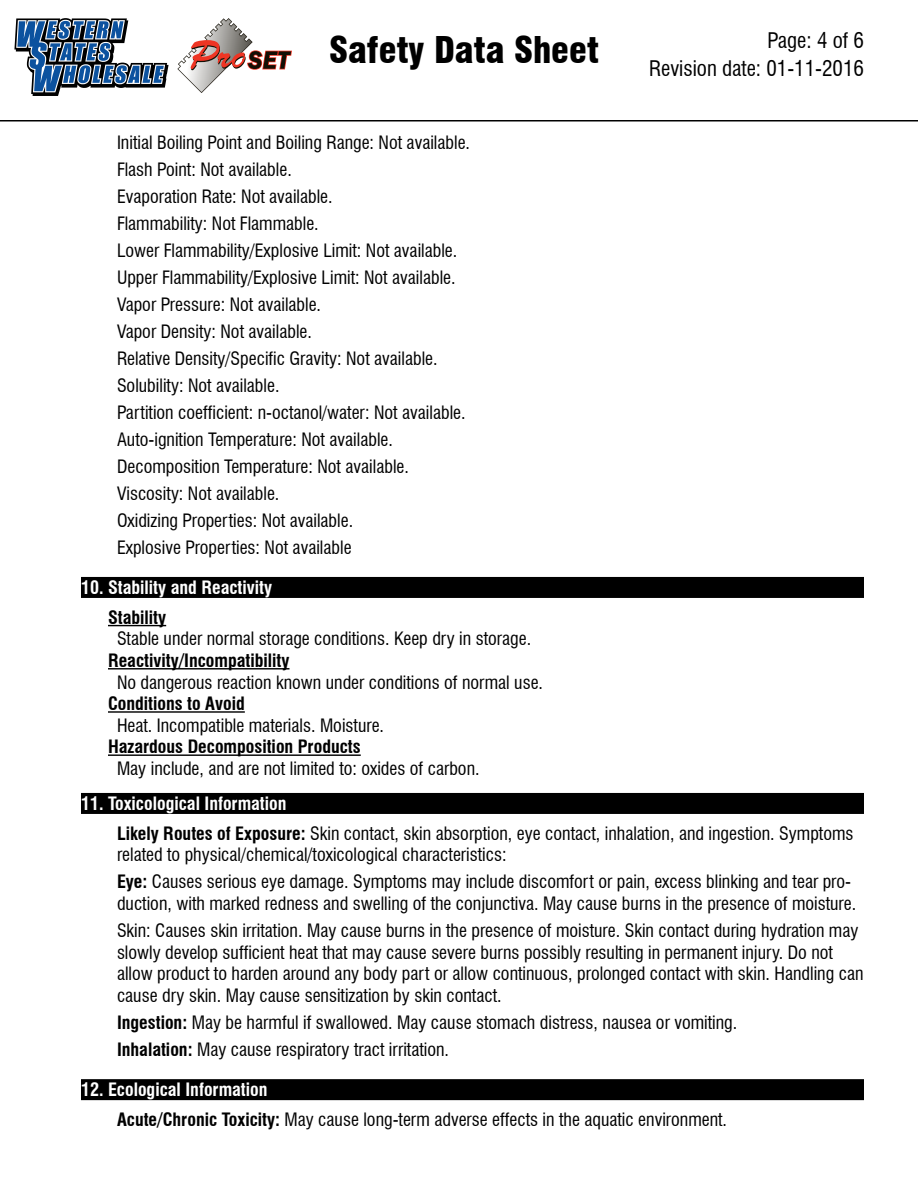
<style>
.page{position:relative;width:918px;height:1188px;background:#fff}
.page>*{position:absolute;margin:0;border:0;box-sizing:border-box;transform-origin:0 0}
.t1{font:900 condensed 36px "Swiss 721 BT";color:#000}
.t2{font:condensed 21px "Swiss 721 BT";color:#000}
.t3{font:condensed 18px/27px "Swiss 721 BT";color:#000}
.t4{font:700 condensed 18px "Swiss 721 BT";color:#000}
.t5{font:700 condensed 18px "Swiss 721 BT";color:#fff}
.s1{font-weight:700;color:#fff}
.s2{font-weight:700}
</style>
<div class="page">
<svg style="left:14px;top:18px;width:155px;height:78px"></svg>
<svg style="left:177px;top:18px;width:115px;height:75px"></svg>
<hr style="left:0;top:120px;width:918px;height:2px;background:#000">
<div style="left:81px;top:577px;width:783px;height:21px;background:#000"></div>
<hr style="left:108px;top:625px;width:58px;height:1px;background:#000">
<hr style="left:108px;top:668px;width:181px;height:2px;background:#000">
<hr style="left:108px;top:711px;width:137px;height:2px;background:#000">
<hr style="left:108px;top:754px;width:253px;height:2px;background:#000">
<div style="left:81px;top:793px;width:783px;height:21px;background:#000"></div>
<div style="left:81px;top:1079px;width:783px;height:21px;background:#000"></div>
<h1 class="t1" style="left:329px;top:29px;width:271px">Safety Data Sheet</h1>
<p class="t2" style="left:767px;top:28px;width:98px">Page: 4 of 6</p>
<p class="t2" style="left:649px;top:56px;width:216px">Revision date: 01-11-2016</p>
<p class="t3" style="left:117px;top:129px;width:355px">Initial Boiling Point and Boiling Range: Not available.<br>Flash Point: Not available.<br>Evaporation Rate: Not available.<br>Flammability: Not Flammable.<br>Lower Flammability/Explosive Limit: Not available.<br>Upper Flammability/Explosive Limit: Not available.<br>Vapor Pressure: Not available.<br>Vapor Density: Not available.<br>Relative Density/Specific Gravity: Not available.<br>Solubility: Not available.<br>Partition coefficient: n-octanol/water: Not available.<br>Auto-ignition Temperature: Not available.<br>Decomposition Temperature: Not available.<br>Viscosity: Not available.<br>Oxidizing Properties: Not available.<br>Explosive Properties: Not available</p>
<p class="t5" style="left:81px;top:577px;width:193px">10. Stability and Reactivity</p>
<p class="t4" style="left:108px;top:607px;width:60px">Stability</p>
<p class="t3" style="left:117px;top:625px;width:416px">Stable under normal storage conditions. Keep dry in storage.</p>
<p class="t4" style="left:108px;top:650px;width:183px">Reactivity/Incompatibility</p>
<p class="t3" style="left:117px;top:669px;width:428px">No dangerous reaction known under conditions of normal use.</p>
<p class="t4" style="left:108px;top:693px;width:138px">Conditions to Avoid</p>
<p class="t3" style="left:117px;top:712px;width:269px">Heat. Incompatible materials. Moisture.</p>
<p class="t4" style="left:108px;top:736px;width:254px">Hazardous Decomposition Products</p>
<p class="t3" style="left:117px;top:755px;width:364px">May include, and are not limited to: oxides of carbon.</p>
<p class="t3" style="left:117px;top:789px;width:738px;line-height:29.7px;text-indent:-36px"><span class="s1">11. Toxicological Information<br></span><span class="s2">Likely Routes of Exposure:</span> Skin contact, skin absorption, eye contact, inhalation, and ingestion. Symptoms</p>
<p class="t3" style="left:117px;top:841px;width:736px">related to physical/chemical/toxicological characteristics:<br><span class="s2">Eye:</span> Causes serious eye damage. Symptoms may include discomfort or pain, excess blinking and tear pro-</p>
<p class="t3" style="left:117px;top:890px;width:743px">duction, with marked redness and swelling of the conjunctiva. May cause burns in the presence of moisture.<br>Skin: Causes skin irritation. May cause burns in the presence of moisture. Skin contact during hydration may</p>
<p class="t3" style="left:117px;top:941px;width:748px;line-height:21.6px">slowly develop sufficient heat that may cause severe burns possibly resulting in permanent injury. Do not allow product to harden around any body part or allow continuous, prolonged contact with skin. Handling can cause dry skin. May cause sensitization by skin contact.</p>
<p class="t3" style="left:117px;top:1009px;width:622px"><span class="s2">Ingestion:</span> May be harmful if swallowed. May cause stomach distress, nausea or vomiting.<br><span class="s2">Inhalation:</span> May cause respiratory tract irritation.</p>
<p class="t3" style="left:117px;top:1075px;width:612px;line-height:29.7px;text-indent:-36px"><span class="s1">12. Ecological Information<br></span><span class="s2">Acute/Chronic Toxicity:</span> May cause long-term adverse effects in the aquatic environment.</p>
</div>
